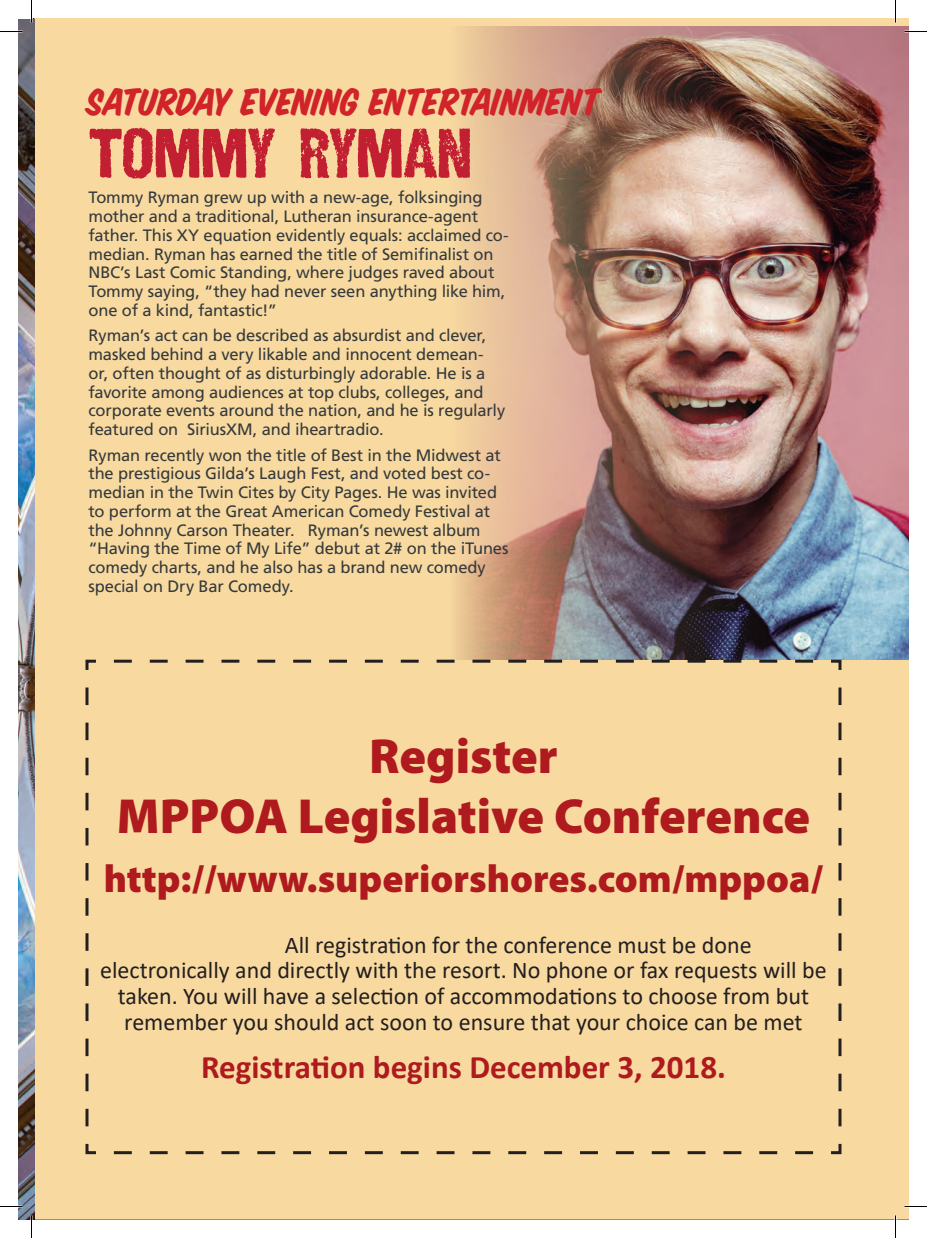
<style>
.page{position:relative;width:927px;height:1238px;background:#fff}
.page>*{position:absolute;margin:0;border:0;box-sizing:border-box;transform-origin:0 0}
.t1{font:70.5px "Asphaltum WF";letter-spacing:-.015em;color:#c31f32}
.t2{font:900 49.5px/59.4px "Myriad Pro";color:#ae1a1e;text-align:center}
.t3{font:42px "House Sampler House Slant";letter-spacing:-.005em;color:#d1232a}
.t4{font:900 39px "Myriad Pro";color:#ae1a1e}
.t5{font:700 33px "Calibri";color:#ae1a1e}
.t6{font:24px "Calibri";color:#231f20}
.t7{font:16.5px/18.8px "Frutiger LT";letter-spacing:-.01em;color:#363a3b}
</style>
<div class="page">
<div style="left:33px;top:18px;width:876px;height:1202px;background:#f8daa1"></div>
<img style="left:451px;top:26px;width:458px;height:633px">
<div style="left:84px;top:658px;width:759px;height:497px;background:#f8daa1"></div>
<img style="left:18px;top:20px;width:16px;height:1200px">
<hr style="left:0;top:1205px;width:22px;height:2px;background:#fff">
<hr style="left:904px;top:1205px;width:23px;height:2px;background:#fff">
<svg style="left:0;top:31px;width:22px;height:1px"></svg>
<svg style="left:904px;top:31px;width:23px;height:1px"></svg>
<svg style="left:0;top:1206px;width:22px;height:1px"></svg>
<svg style="left:904px;top:1206px;width:23px;height:1px"></svg>
<svg style="left:31px;top:0;width:1px;height:22px"></svg>
<svg style="left:31px;top:1215px;width:1px;height:23px"></svg>
<svg style="left:895px;top:0;width:1px;height:22px"></svg>
<svg style="left:895px;top:1215px;width:1px;height:23px"></svg>
<h3 class="t3" style="left:87px;top:84px;width:515px">SATURDAY EVENING ENTERTAINMENT</h3>
<h1 class="t1" style="left:88px;top:107px;width:385px">TOMMY RYMAN</h1>
<p class="t7" style="left:88px;top:188px;width:422px">Tommy Ryman grew up with a new-age, folksinging mother and a traditional, Lutheran insurance-agent father. This XY equation evidently equals: acclaimed co&shy;median. Ryman has earned the title of Semifinalist on NBC’s Last Comic Standing, where judges raved about Tommy saying, “they had never seen anything like him, one of a kind, fantastic!”</p>
<p class="t7" style="left:88px;top:326px;width:418px">Ryman’s act can be described as absurdist and clever, masked behind a very likable and innocent demean&shy;or, often thought of as disturbingly adorable. He is a favorite among audiences at top clubs, colleges, and corporate events around the nation, and he is regularly featured on SiriusXM, and iheartradio.</p>
<p class="t7" style="left:88px;top:446px;width:422px">Ryman recently won the title of Best in the Midwest at the prestigious Gilda’s Laugh Fest, and voted best co&shy;median in the Twin Cites by City Pages. He was invited to perform at the Great American Comedy Festival at the Johnny Carson Theater. Ryman’s newest album “Having the Time of My Life” debut at 2# on the iTunes comedy charts, and he also has a brand new comedy special on Dry Bar Comedy.</p>
<h2 class="t2" style="left:117px;top:727px;width:695px">Register<br>MPPOA Legislative Conference</h2>
<h3 class="t4" style="left:104px;top:856px;width:721px">http://www.superiorshores.com/mppoa/</h3>
<h3 class="t6" style="left:285px;top:928px;width:468px">All registration for the conference must be done</h3>
<h3 class="t6" style="left:100px;top:953px;width:728px">electronically and directly with the resort. No phone or fax requests will be</h3>
<h3 class="t6" style="left:118px;top:979px;width:693px">taken. You will have a selection of accommodations to choose from but</h3>
<h3 class="t6" style="left:124px;top:1005px;width:680px">remember you should act soon to ensure that your choice can be met</h3>
<h3 class="t5" style="left:201px;top:1043px;width:526px">Registration begins December 3, 2018.</h3>
</div>
